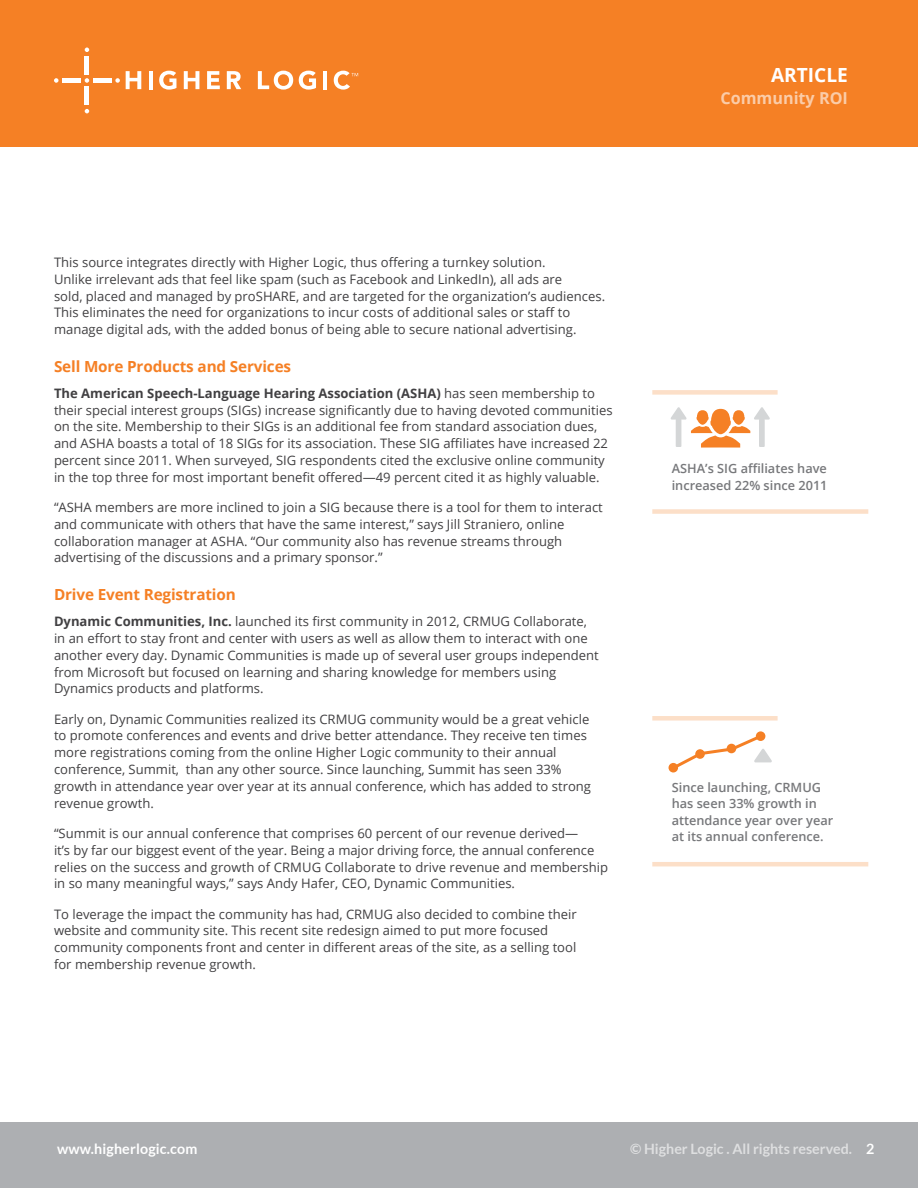
<style>
.page{position:relative;width:918px;height:1188px;background:#fff}
.page>*{position:absolute;margin:0;border:0;box-sizing:border-box;transform-origin:0 0}
.t1{font:700 19.5px "Open Sans";color:#fff}
.t2{font:700 16.5px "Open Sans";color:#fbcca8}
.t3{font:700 15.3px "Open Sans";letter-spacing:-.01em;color:#f58025}
.t4{font:700 14.25px "Lato";color:#fff}
.t5{font:13.05px/16.8px "Open Sans";color:#414042}
.t6{font:600 12.75px/16.5px "Open Sans";color:#77787b}
.s1{font-weight:700}
</style>
<div class="page">
<div style="left:0;top:0;width:918px;height:147px;background:#f58025"></div>
<svg style="left:126px;top:71px;width:15px;height:18px"></svg>
<hr style="left:149px;top:71px;width:4px;height:18px;background:#fff">
<svg style="left:159px;top:71px;width:17px;height:19px"></svg>
<svg style="left:184px;top:71px;width:15px;height:18px"></svg>
<svg style="left:207px;top:71px;width:13px;height:18px"></svg>
<svg style="left:227px;top:71px;width:14px;height:18px"></svg>
<svg style="left:258px;top:71px;width:35px;height:19px"></svg>
<svg style="left:299px;top:71px;width:17px;height:19px"></svg>
<hr style="left:323px;top:71px;width:4px;height:18px;background:#fff">
<svg style="left:85px;top:48px;width:4px;height:4px"></svg>
<hr style="left:85px;top:56px;width:4px;height:18px;background:#fff">
<svg style="left:85px;top:78px;width:4px;height:5px"></svg>
<svg style="left:85px;top:109px;width:4px;height:4px"></svg>
<hr style="left:85px;top:87px;width:4px;height:18px;background:#fff">
<svg style="left:115px;top:78px;width:5px;height:5px"></svg>
<div style="left:93px;top:78px;width:19px;height:5px;background:#fff"></div>
<svg style="left:54px;top:78px;width:5px;height:5px"></svg>
<div style="left:62px;top:78px;width:19px;height:5px;background:#fff"></div>
<svg style="left:334px;top:71px;width:24px;height:19px"></svg>
<div style="left:0;top:1122px;width:918px;height:66px;background:#adafb2"></div>
<div style="left:652px;top:509px;width:216px;height:5px;background:#fcdfc8"></div>
<hr style="left:652px;top:862px;width:216px;height:4px;background:#fcdfc8">
<svg style="left:670px;top:407px;width:100px;height:41px"></svg>
<svg style="left:669px;top:732px;width:103px;height:40px"></svg>
<div style="left:652px;top:716px;width:126px;height:5px;background:#fcdfc8"></div>
<div style="left:652px;top:390px;width:126px;height:5px;background:#fcdfc8"></div>
<p class="t5" style="left:54px;top:254px;width:553px">This source integrates directly with Higher Logic, thus offering a turnkey solution.<br>Unlike irrelevant ads that feel like spam (such as Facebook and LinkedIn), all ads are<br>sold, placed and managed by proSHARE, and are targeted for the organization’s audiences.<br>This eliminates the need for organizations to incur costs of additional sales or staff to manage digital ads, with the added bonus of being able to secure national advertising.</p>
<p class="t3" style="left:54px;top:356px;width:239px">Sell More Products and Services</p>
<p class="t5" style="left:54px;top:384px;width:560px"><span class="s1">The American Speech-Language Hearing Association (ASHA)</span> has seen membership to their special interest groups (SIGs) increase significantly due to having devoted communities on the site. Membership to their SIGs is an additional fee from standard association dues, and ASHA boasts a total of 18 SIGs for its association. These SIG affiliates have increased 22 percent since 2011. When surveyed, SIG respondents cited the exclusive online community in the top three for most important benefit offered—49 percent cited it as highly valuable.</p>
<p class="t5" style="left:54px;top:499px;width:550px">“ASHA members are more inclined to join a SIG because there is a tool for them to interact and communicate with others that have the same interest,” says Jill Straniero, online collaboration manager at ASHA. “Our community also has revenue streams through advertising of the discussions and a primary sponsor.”</p>
<p class="t3" style="left:54px;top:584px;width:183px">Drive Event Registration</p>
<p class="t5" style="left:54px;top:613px;width:546px"><span class="s1">Dynamic Communities, Inc.</span> launched its first community in 2012, CRMUG Collaborate, in an effort to stay front and center with users as well as allow them to interact with one another every day. Dynamic Communities is made up of several user groups independent from Microsoft but focused on learning and sharing knowledge for members using Dynamics products and platforms.</p>
<p class="t5" style="left:54px;top:710px;width:539px">Early on, Dynamic Communities realized its CRMUG community would be a great vehicle to promote conferences and events and drive better attendance. They receive ten times more registrations coming from the online Higher Logic community to their annual conference, Summit, than any other source. Since launching, Summit has seen 33% growth in attendance year over year at its annual conference, which has added to strong revenue growth.</p>
<p class="t5" style="left:54px;top:824px;width:556px">“Summit is our annual conference that comprises 60 percent of our revenue derived—<br>it’s by far our biggest event of the year. Being a major driving force, the annual conference relies on the success and growth of CRMUG Collaborate to drive revenue and membership in so many meaningful ways,” says Andy Hafer, CEO, Dynamic Communities.</p>
<p class="t5" style="left:54px;top:905px;width:524px">To leverage the impact the community has had, CRMUG also decided to combine their website and community site. This recent site redesign aimed to put more focused community components front and center in different areas of the site, as a selling tool for membership revenue growth.</p>
<h1 class="t1" style="left:771px;top:61px;width:78px">ARTICLE</h1>
<p class="t2" style="left:720px;top:87px;width:129px">Community ROI</p>
<p class="t6" style="left:672px;top:460px;width:157px">ASHA’s SIG affiliates have increased 22% since 2011</p>
<p class="t6" style="left:672px;top:779px;width:163px">Since launching, CRMUG has seen 33% growth in attendance year over year at its annual conference.</p>
<p class="t4" style="left:57px;top:1141px;width:142px">www.higherlogic.com</p>
<p class="t4" style="left:630px;top:1141px;width:246px">© Higher Logic . All rights reserved. 2</p>
</div>
